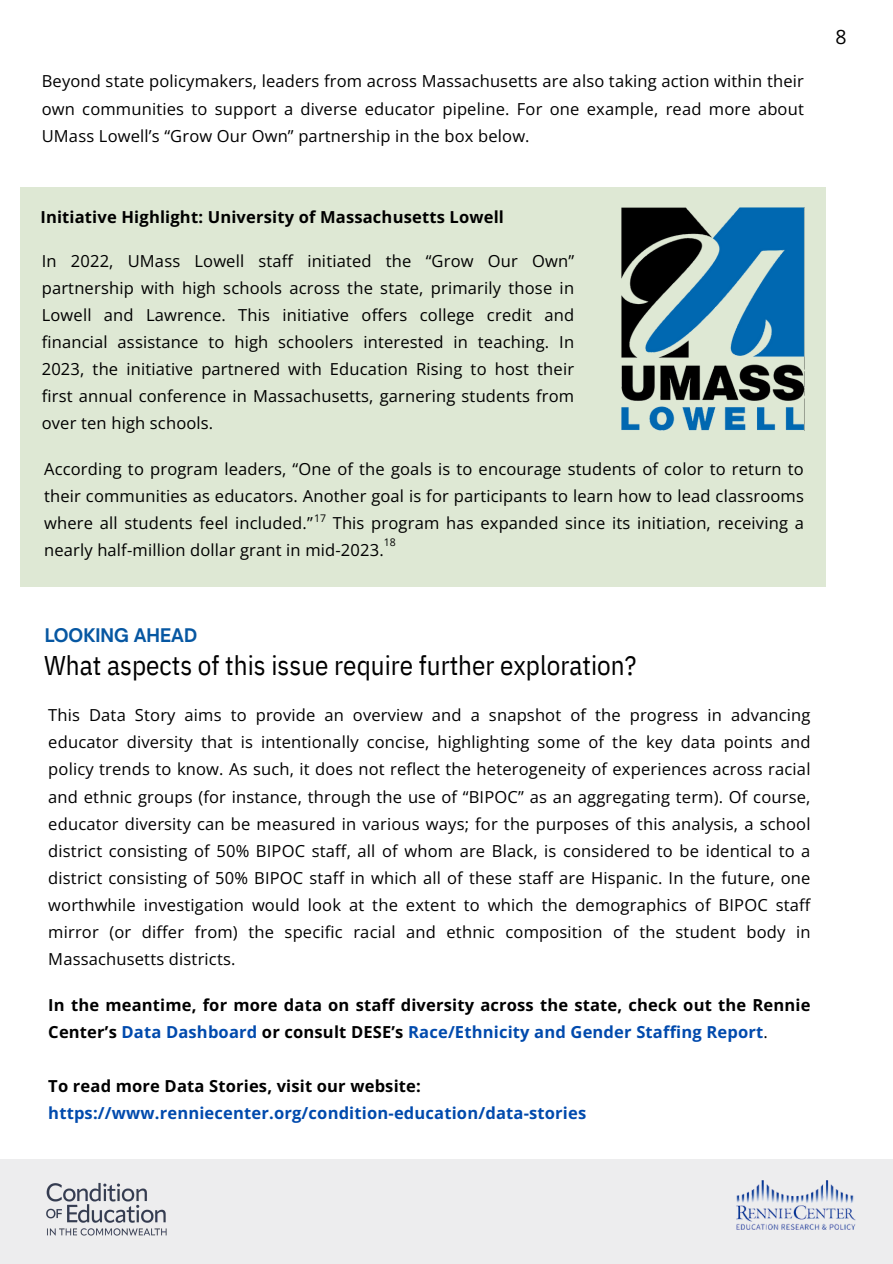
<style>
.page{position:relative;width:893px;height:1264px;background:#fff}
.page>*{position:absolute;margin:0;border:0;box-sizing:border-box;transform-origin:0 0}
.t1{font:27px "IBM Plex Sans Cond";color:#000}
.t2{font:19.5px "Open Sans";color:#000}
.t3{font:700 18px "Open Sauce One";color:#0455a1}
.t4{font:16.5px/27px "Open Sans";letter-spacing:.01em;color:#000;text-align:justify}
.t5{font:700 16.5px/27px "Open Sans";letter-spacing:.01em;color:#000}
.t6{font:700 16.5px/27px "Open Sans";letter-spacing:.01em;color:#004aad}
.t7{font:10.5px "Open Sans";color:#000}
.s1{color:#004aad}
.s2{font-weight:400}
.s3{color:#000}
</style>
<div class="page">
<div style="left:0;top:1159px;width:892px;height:104px;background:#ededee"></div>
<img style="left:736px;top:1180px;width:119px;height:49px">
<img style="left:46px;top:1182px;width:121px;height:54px">
<div style="left:20px;top:187px;width:805px;height:400px;background:#dee8d4"></div>
<img style="left:621px;top:207px;width:183px;height:223px">
<h2 class="t4" style="left:42px;top:68px;width:763px">Beyond state policymakers, leaders from across Massachusetts are also taking action within their own communities to support a diverse educator pipeline. For one example, read more about UMass Lowell’s “Grow Our Own” partnership in the box below.</h2>
<p class="t5" style="left:40px;top:203px;width:465px">Initiative Highlight: University of Massachusetts Lowell</p>
<h1 class="t4" style="left:42px;top:247px;width:534px">In 2022, UMass Lowell staff initiated the “Grow Our Own” partnership with high schools across the state, primarily those in Lowell and Lawrence. This initiative offers college credit and financial assistance to high schoolers interested in teaching. In 2023, the initiative partnered with Education Rising to host their first annual conference in Massachusetts, garnering students from over ten high schools.</h1>
<p class="t4" style="left:44px;top:455px;width:761px">According to program leaders, “One of the goals is to encourage students of color to return to their communities as educators. Another goal is for participants to learn how to lead classrooms where all students feel included.” This program has expanded since its initiation, receiving a nearly half-million dollar grant in mid-2023.</p>
<h3 class="t7" style="left:314px;top:511px;width:13px">17</h3>
<p class="t7" style="left:384px;top:535px;width:13px">18</p>
<p class="t2" style="left:835px;top:23px;width:13px">8</p>
<p class="t3" style="left:44px;top:623px;width:154px">LOOKING AHEAD</p>
<p class="t1" style="left:44px;top:647px;width:593px">What aspects of this issue require further exploration?</p>
<p class="t4" style="left:48px;top:701px;width:763px">This Data Story aims to provide an overview and a snapshot of the progress in advancing educator diversity that is intentionally concise, highlighting some of the key data points and policy trends to know. As such, it does not reflect the heterogeneity of experiences across racial and ethnic groups (for instance, through the use of “BIPOC” as an aggregating term). Of course, educator diversity can be measured in various ways; for the purposes of this analysis, a school district consisting of 50% BIPOC staff, all of whom are Black, is considered to be identical to a district consisting of 50% BIPOC staff in which all of these staff are Hispanic. In the future, one worthwhile investigation would look at the extent to which the demographics of BIPOC staff mirror (or differ from) the specific racial and ethnic composition of the student body in Massachusetts districts.</p>
<p class="t5" style="left:48px;top:990px;width:763px">In the meantime, for more data on staff diversity across the state, check out the Rennie<br>Center’s <span class="s1">Data Dashboard</span> or consult DESE’s <span class="s1">Race/Ethnicity and Gender Staffing Report</span><span class="s2">.</span></p>
<p class="t6" style="left:48px;top:1071px;width:539px"><span class="s3">To read more Data Stories, visit our website: </span>https://www.renniecenter.org/condition-education/data-stories</p>
</div>
